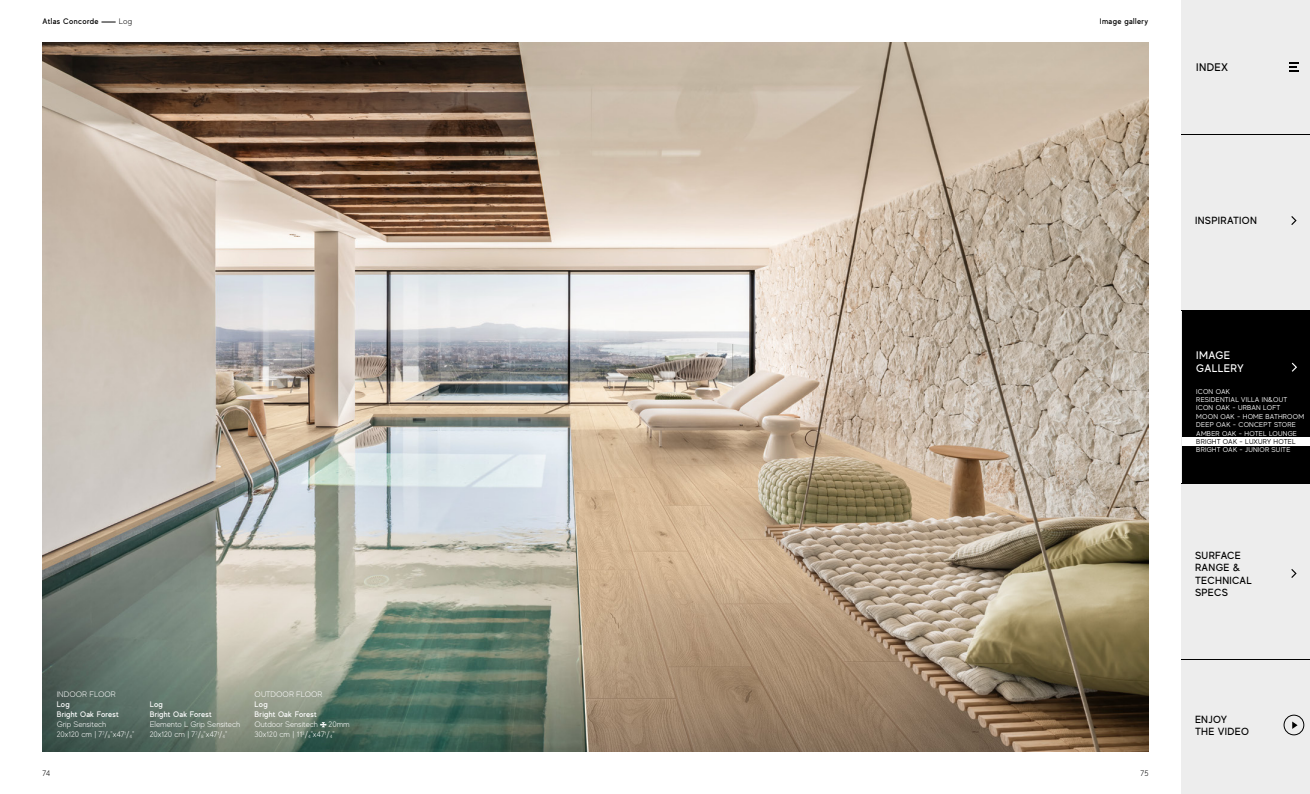
<style>
.page{position:relative;width:1310px;height:794px;background:#fff}
.page>*{position:absolute;margin:0;border:0;box-sizing:border-box;transform-origin:0 0}
.t1{font:500 11px/13.2px "MADE Evolve Sans";letter-spacing:.03em;color:#fff}
.t2{font:500 11px "MADE Evolve Sans";letter-spacing:.03em;color:#000}
.t3{font:500 10.4px/12.4px "MADE Evolve Sans";letter-spacing:.03em;color:#000}
.t4{font:300 8px/10px "MADE Evolve Sans";letter-spacing:-.01em;color:#fff}
.t5{font:500 8px/10px "MADE Evolve Sans";letter-spacing:.03em;color:#fff}
.t6{font:500 8px "MADE Evolve Sans";letter-spacing:.045em;color:#000}
.t7{font:300 8px "MADE Evolve Sans";letter-spacing:.025em;color:#000}
.t8{font:7px/8.4px "MADE Evolve Sans";letter-spacing:.03em;color:#fff}
.t9{font:7px "MADE Evolve Sans";letter-spacing:.03em;color:#000}
</style>
<div class="page">
<img style="left:43px;top:43px;width:1105px;height:708px">
<svg style="left:320px;top:722px;width:6px;height:5px"></svg>
<svg style="left:101px;top:22px;width:15px;height:1px"></svg>
<div style="left:1181px;top:0;width:129px;height:794px;background:#ededed"></div>
<svg style="left:1291px;top:569px;width:5px;height:9px"></svg>
<div style="left:1283px;top:714px;width:21px;height:21px;border:1px solid #000;border-radius:50%"></div>
<svg style="left:1292px;top:721px;width:5px;height:8px"></svg>
<svg style="left:1291px;top:216px;width:5px;height:9px"></svg>
<hr style="left:1181px;top:134px;width:129px;height:1px;background:#000">
<hr style="left:1181px;top:659px;width:129px;height:1px;background:#000">
<hr style="left:1181px;top:310px;width:129px;height:1px;background:#000">
<hr style="left:1181px;top:483px;width:129px;height:1px;background:#000">
<div style="left:1182px;top:310px;width:128px;height:174px;background:#000"></div>
<svg style="left:1289px;top:62px;width:10px;height:9px"></svg>
<svg style="left:1291px;top:363px;width:6px;height:9px"></svg>
<div style="left:1182px;top:437px;width:128px;height:9px;background:#fff"></div>
<p class="t6" style="left:43px;top:16px;width:57px">Atlas Concorde</p>
<p class="t7" style="left:119px;top:17px;width:15px">Log</p>
<p class="t6" style="left:1100px;top:16px;width:50px">Image gallery</p>
<h1 class="t2" style="left:1196px;top:60px;width:33px">INDEX</h1>
<h2 class="t3" style="left:1195px;top:214px;width:63px">INSPIRATION</h2>
<p class="t4" style="left:57px;top:689px;width:61px">INDOOR FLOOR</p>
<p class="t5" style="left:57px;top:699px;width:64px">Log<br>Bright Oak Forest</p>
<p class="t4" style="left:57px;top:719px;width:79px">Grip Sensitech<br>20x120 cm | 7<sup>7</sup>/<sub>8</sub>"x47<sup>1</sup>/<sub>4</sub>"</p>
<p class="t5" style="left:150px;top:699px;width:64px">Log<br>Bright Oak Forest</p>
<p class="t4" style="left:150px;top:719px;width:92px">Elemento L Grip Sensitech<br>20x120 cm | 7<sup>7</sup>/<sub>8</sub>"x47<sup>1</sup>/<sub>4</sub>"</p>
<p class="t4" style="left:255px;top:689px;width:69px">OUTDOOR FLOOR</p>
<p class="t5" style="left:255px;top:699px;width:64px">Log<br>Bright Oak Forest</p>
<p class="t4" style="left:255px;top:719px;width:65px">Outdoor Sensitech</p>
<p class="t4" style="left:255px;top:719px;width:97px;text-indent:74px">20mm<br>30x120 cm | 11<sup>3</sup>/<sub>4</sub>"x47<sup>1</sup>/<sub>4</sub>"</p>
<p class="t7" style="left:42px;top:768px;width:9px">74</p>
<p class="t7" style="left:1140px;top:768px;width:10px">75</p>
<h1 class="t1" style="left:1196px;top:348px;width:49px">IMAGE<br>GALLERY</h1>
<p class="t8" style="left:1196px;top:387px;width:109px">ICON OAK<br>RESIDENTIAL VILLA IN&amp;OUT<br>ICON OAK - URBAN LOFT<br>MOON OAK - HOME BATHROOM<br>DEEP OAK - CONCEPT STORE<br>AMBER OAK - HOTEL LOUNGE</p>
<p class="t9" style="left:1196px;top:437px;width:101px">BRIGHT OAK - LUXURY HOTEL</p>
<p class="t8" style="left:1196px;top:445px;width:96px">BRIGHT OAK - JUNIOR SUITE</p>
<h2 class="t3" style="left:1195px;top:548px;width:58px">SURFACE<br>RANGE &amp;<br>TECHNICAL<br>SPECS</h2>
<h2 class="t3" style="left:1195px;top:712px;width:56px">ENJOY<br>THE VIDEO</h2>
</div>
